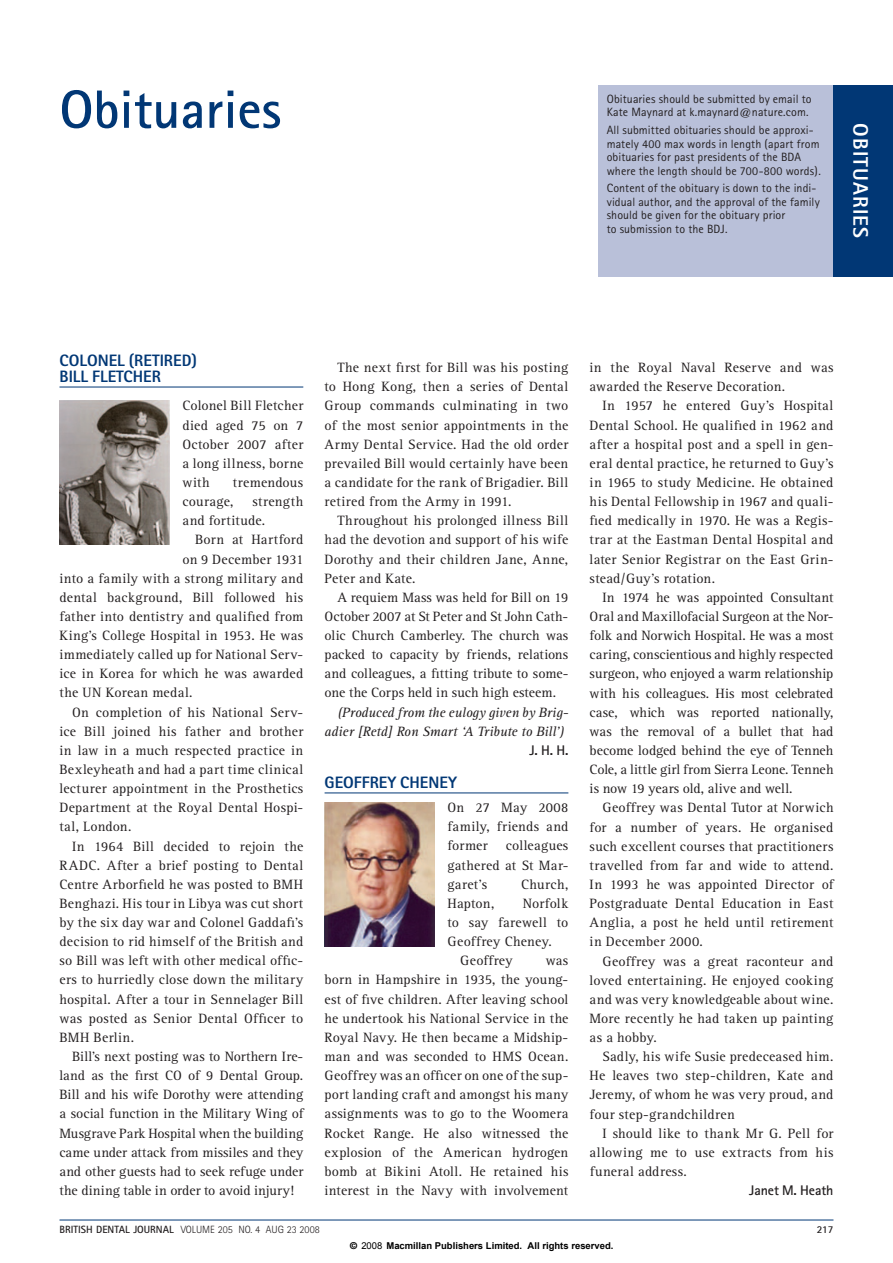
<style>
.page{position:relative;width:893px;height:1263px;background:#fff}
.page>*{position:absolute;margin:0;border:0;box-sizing:border-box;transform-origin:0 0}
.t1{font:700 54px "Rotis Sans Serif";color:#013775}
.t2{font:800 21px "Rotis Sans Serif";letter-spacing:.05em;color:#fff}
.t3{font:800 16.5px/16.5px "Rotis Sans Serif";color:#013775}
.t4{font:13.95px/19.2px "Rotis Serif";letter-spacing:.015em;color:#231f20;text-align:justify}
.t5{font:italic 13.95px/19.2px "Rotis Serif";letter-spacing:-.005em;color:#231f20}
.t6{font:13.95px "Rotis Serif";letter-spacing:.035em;color:#231f20}
.t7{font:700 13.95px "Rotis Sans Serif";letter-spacing:-.005em;color:#231f20}
.t8{font:12px/13.5px "Rotis Sans Serif";letter-spacing:.01em;color:#231f20}
.t9{font:300 10.5px "Rotis Sans Serif";color:#231f20}
.t10{font:700 10.5px "Rotis Sans Serif";color:#231f20}
.t11{font:700 9.45px "Arial";color:#000}
.s1{font-weight:700}
.s2{font-family:"Helvetica"}
.s3{font-weight:400}
</style>
<div class="page">
<hr style="left:59px;top:387px;width:244px;height:1px;background:#013775">
<hr style="left:325px;top:793px;width:243px;height:1px;background:#013775">
<hr style="left:59px;top:1220px;width:774px;height:1px;background:#013775">
<div style="left:598px;top:85px;width:295px;height:191px;background:#b9c0d9"></div>
<div style="left:833px;top:85px;width:60px;height:191px;background:#013775"></div>
<img style="left:59px;top:400px;width:111px;height:144px">
<img style="left:325px;top:802px;width:110px;height:144px">
<h1 class="t1" style="left:59px;top:91px;width:223px">Obituaries</h1>
<p class="t8" style="left:607px;top:93px;width:206px">Obituaries should be submitted by email to<br>Kate Maynard at k.maynard@nature.com.</p>
<p class="t8" style="left:607px;top:124px;width:216px">All submitted obituaries should be approxi&shy;mately 400 max words in length (apart from obituaries for past presidents of the BDA where the length should be 700-800 words).</p>
<p class="t8" style="left:607px;top:183px;width:215px">Content of the obituary is down to the indi&shy;vidual author, and the approval of the family should be given for the obituary prior<br>to submission to the BDJ.</p>
<p class="t2" style="left:868px;top:123px;width:116px;rotate:90deg">OBITUARIES</p>
<h4 class="t3" style="left:59px;top:354px;width:139px">COLONEL (RETIRED)<br>BILL FLETCHER</h4>
<p class="t4" style="left:182px;top:397px;width:122px">Colonel Bill Fletcher died aged 75 on 7</p>
<p class="t4" style="left:182px;top:436px;width:122px">October 2007 after</p>
<p class="t4" style="left:182px;top:455px;width:122px">a long illness, borne</p>
<p class="t4" style="left:182px;top:474px;width:29px">with</p>
<p class="t4" style="left:233px;top:474px;width:72px">tremendous</p>
<p class="t4" style="left:182px;top:493px;width:53px">courage,</p>
<p class="t4" style="left:252px;top:493px;width:52px">strength</p>
<p class="t4" style="left:182px;top:512px;width:84px">and fortitude.</p>
<p class="t4" style="left:195px;top:531px;width:110px">Born at Hartford</p>
<p class="t4" style="left:59px;top:551px;width:245px;text-indent:123px">on 9 December 1931 into a family with a strong military and dental background, Bill followed his father into dentistry and qualified from King’s College Hospital in 1953. He was immediately called up for National Serv&shy;ice in Korea for which he was awarded the UN Korean medal.</p>
<p class="t4" style="left:59px;top:704px;width:245px;text-indent:13px">On completion of his National Serv&shy;ice Bill joined his father and brother in law in a much respected practice in Bexleyheath and had a part time clinical lecturer appointment in the Prosthetics Department at the Royal Dental Hospi&shy;tal, London.</p>
<p class="t4" style="left:59px;top:838px;width:245px;text-indent:13px">In 1964 Bill decided to rejoin the RADC. After a brief posting to Dental Centre Arborfield he was posted to BMH Benghazi. His tour in Libya was cut short by the six day war and Colonel Gaddafi’s decision to rid himself of the British and so Bill was left with other medical offic&shy;ers to hurriedly close down the military hospital. After a tour in Sennelager Bill was posted as Senior Dental Officer to BMH Berlin.</p>
<p class="t4" style="left:59px;top:1048px;width:245px;text-indent:13px">Bill’s next posting was to Northern Ire&shy;land as the first CO of 9 Dental Group.<br>Bill and his wife Dorothy were attending a social function in the Military Wing of Musgrave Park Hospital when the building came under attack from missiles and they and other guests had to seek refuge under the dining table in order to avoid injury!</p>
<p class="t4" style="left:325px;top:359px;width:245px;text-indent:13px">The next first for Bill was his posting to Hong Kong, then a series of Dental Group commands culminating in two of the most senior appointments in the Army Dental Service. Had the old order prevailed Bill would certainly have been a candidate for the rank of Brigadier. Bill retired from the Army in 1991.</p>
<p class="t4" style="left:325px;top:512px;width:245px;text-indent:13px">Throughout his prolonged illness Bill had the devotion and support of his wife Dorothy and their children Jane, Anne, Peter and Kate.</p>
<p class="t4" style="left:325px;top:589px;width:245px;text-indent:13px">A requiem Mass was held for Bill on 19<br>October 2007 at St Peter and St John Cath&shy;olic Church Camberley. The church was packed to capacity by friends, relations and colleagues, a fitting tribute to some&shy;one the Corps held in such high esteem.</p>
<p class="t5" style="left:325px;top:704px;width:245px;text-indent:13px">(Produced from the eulogy given by Brig&shy;adier [Retd] Ron Smart ‘A Tribute to Bill’)</p>
<p class="t7" style="left:529px;top:745px;width:40px">J. H. H.</p>
<h4 class="t3" style="left:325px;top:776px;width:134px">GEOFFREY CHENEY</h4>
<p class="t4" style="left:447px;top:799px;width:122px">On 27 May 2008 family, friends and former</p>
<p class="t4" style="left:447px;top:838px;width:122px;text-indent:58px">colleagues gathered at St Mar&shy;garet’s</p>
<p class="t4" style="left:521px;top:876px;width:49px">Church,</p>
<p class="t4" style="left:447px;top:895px;width:122px;text-indent:75px">Norfolk to say farewell to Geoffrey Cheney.</p>
<p class="t4" style="left:460px;top:952px;width:54px">Geoffrey</p>
<p class="t4" style="left:447px;top:895px;width:48px">Hapton,</p>
<p class="t4" style="left:325px;top:952px;width:245px;text-indent:221px">was born in Hampshire in 1935, the young&shy;est of five children. After leaving school he undertook his National Service in the Royal Navy. He then became a Midship&shy;man and was seconded to HMS Ocean.<br>Geoffrey was an officer on one of the sup&shy;port landing craft and amongst his many assignments was to go to the Woomera Rocket Range. He also witnessed the explosion of the American hydrogen bomb at Bikini Atoll. He retained his interest in the Navy with involvement</p>
<p class="t4" style="left:590px;top:359px;width:245px">in the Royal Naval Reserve and was awarded the Reserve Decoration.</p>
<p class="t4" style="left:590px;top:398px;width:245px;text-indent:13px">In 1957 he entered Guy’s Hospital Dental School. He qualified in 1962 and after a hospital post and a spell in gen&shy;eral dental practice, he returned to Guy’s in 1965 to study Medicine. He obtained his Dental Fellowship in 1967 and quali&shy;fied medically in 1970. He was a Regis&shy;trar at the Eastman Dental Hospital and later Senior Registrar on the East Grin&shy;stead/Guy’s rotation.</p>
<p class="t4" style="left:590px;top:589px;width:245px;text-indent:13px">In 1974 he was appointed Consultant Oral and Maxillofacial Surgeon at the Nor&shy;folk and Norwich Hospital. He was a most caring, conscientious and highly respected surgeon, who enjoyed a warm relationship with his colleagues. His most celebrated case, which was reported nationally, was the removal of a bullet that had become lodged behind the eye of Tenneh Cole, a little girl from Sierra Leone. Tenneh is now 19 years old, alive and well.</p>
<p class="t4" style="left:590px;top:799px;width:245px;text-indent:13px">Geoffrey was Dental Tutor at Norwich for a number of years. He organised such excellent courses that practitioners travelled from far and wide to attend.<br>In 1993 he was appointed Director of Postgraduate Dental Education in East Anglia, a post he held until retirement in December 2000.</p>
<p class="t4" style="left:590px;top:953px;width:245px;text-indent:13px">Geoffrey was a great raconteur and loved entertaining. He enjoyed cooking and was very knowledgeable about wine.<br>More recently he had taken up painting as a hobby.</p>
<p class="t4" style="left:590px;top:1048px;width:245px;text-indent:13px">Sadly, his wife Susie predeceased him.<br>He leaves two step-children, Kate and Jeremy, of whom he was very proud, and four step-grandchildren</p>
<p class="t4" style="left:602px;top:1125px;width:233px">I should like to thank Mr G. Pell for</p>
<p class="t6" style="left:590px;top:1147px;width:54px">allowing</p>
<p class="t4" style="left:650px;top:1144px;width:19px">me</p>
<p class="t4" style="left:675px;top:1144px;width:41px">to use</p>
<p class="t6" style="left:722px;top:1147px;width:113px">extracts from his</p>
<p class="t4" style="left:590px;top:1163px;width:99px">funeral address.</p>
<p class="t7" style="left:749px;top:1186px;width:86px">Janet M. Heath</p>
<p class="t9" style="left:59px;top:1226px;width:262px"><span class="s1">BRITISH DENTAL JOURNAL</span> VOLUME 205 NO. 4 AUG 23 2008</p>
<p class="t10" style="left:817px;top:1226px;width:18px">217</p>
<p class="t11" style="left:350px;top:1240px;width:265px"><span class="s2">©</span> <span class="s3">2008</span> Macmillan Publishers Limited. All rights reserved.</p>
</div>
